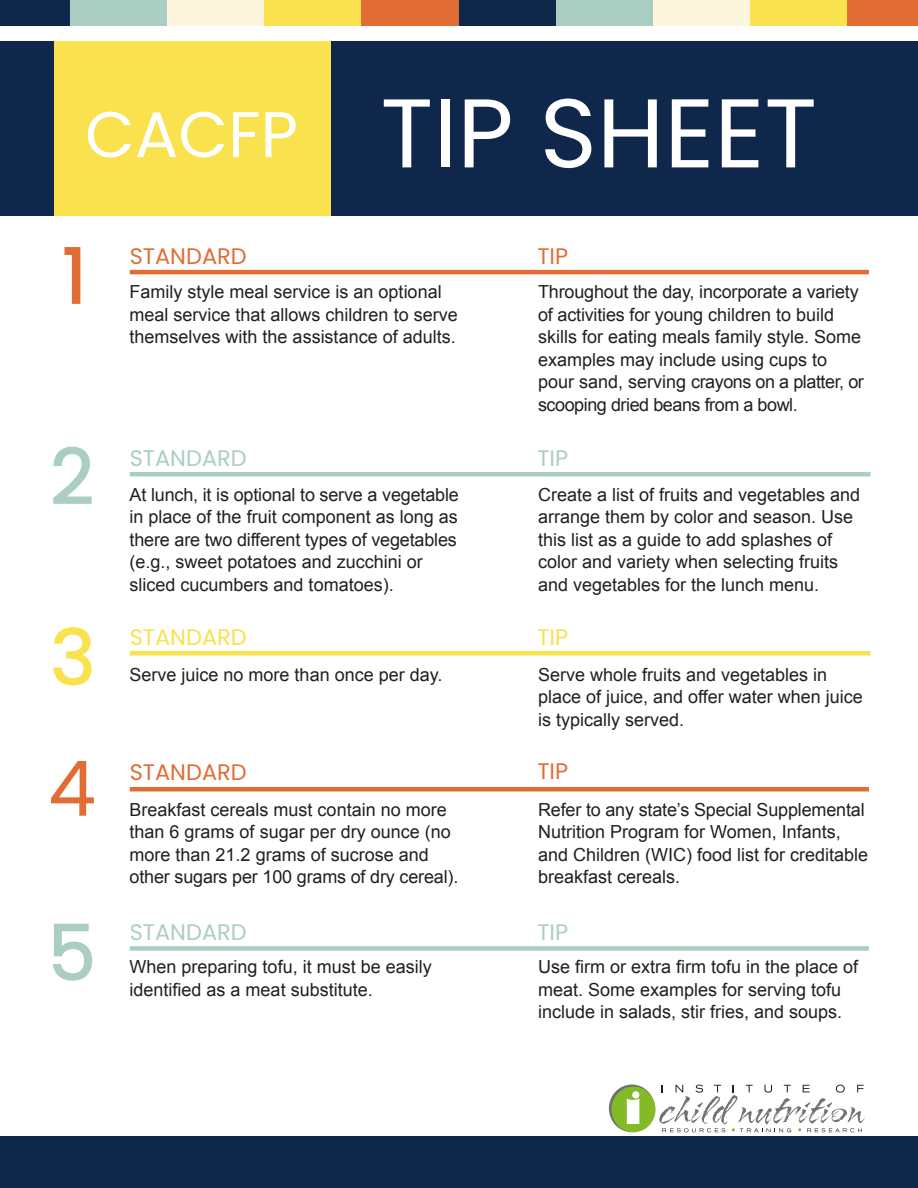
<style>
.page{position:relative;width:918px;height:1188px;background:#fff}
.page>*{position:absolute;margin:0;border:0;box-sizing:border-box;transform-origin:0 0}
.t1{font:97.5px "Poppins";color:#fff}
.t2{font:64.5px "Poppins";color:#fff}
.t3{font:22.5px "Poppins";color:#e16d34}
.t4{font:22.5px "Poppins";color:#abcec2}
.t5{font:22.5px "Poppins";color:#f9e24d}
.t6{font:18px/22.5px "Arial";color:#231f20}
</style>
<div class="page">
<div style="left:0;top:1136px;width:918px;height:52px;background:#10274c"></div>
<div style="left:0;top:42px;width:918px;height:174px;background:#10274c"></div>
<svg style="left:609px;top:1085px;width:46px;height:47px"></svg>
<div style="left:611px;top:1087px;width:45px;height:45px;background:#82bb27;border-radius:50%"></div>
<svg style="left:659px;top:1085px;width:206px;height:47px"></svg>
<svg style="left:627px;top:1091px;width:12px;height:33px"></svg>
<div style="left:0;top:0;width:70px;height:26px;background:#10274c"></div>
<div style="left:71px;top:0;width:97px;height:26px;background:#abcec2"></div>
<div style="left:167px;top:0;width:97px;height:26px;background:#fcf6de"></div>
<div style="left:264px;top:0;width:97px;height:26px;background:#f9e24d"></div>
<div style="left:362px;top:0;width:97px;height:26px;background:#e16d34"></div>
<div style="left:460px;top:0;width:97px;height:26px;background:#10274c"></div>
<div style="left:557px;top:0;width:97px;height:26px;background:#abcec2"></div>
<div style="left:654px;top:0;width:97px;height:26px;background:#fcf6de"></div>
<div style="left:751px;top:0;width:97px;height:26px;background:#f9e24d"></div>
<div style="left:848px;top:0;width:70px;height:26px;background:#e16d34"></div>
<div style="left:54px;top:42px;width:276px;height:174px;background:#f9e24d"></div>
<hr style="left:130px;top:270px;width:739px;height:4px;background:#e16d34">
<hr style="left:130px;top:472px;width:740px;height:4px;background:#abcec2">
<hr style="left:130px;top:651px;width:740px;height:4px;background:#f9e24d">
<hr style="left:130px;top:787px;width:739px;height:4px;background:#e16d34">
<div style="left:130px;top:946px;width:739px;height:5px;background:#abcec2"></div>
<svg style="left:64px;top:247px;width:17px;height:57px"></svg>
<svg style="left:53px;top:446px;width:39px;height:58px"></svg>
<svg style="left:53px;top:627px;width:39px;height:59px"></svg>
<svg style="left:51px;top:761px;width:43px;height:55px"></svg>
<svg style="left:52px;top:923px;width:41px;height:58px"></svg>
<p class="t2" style="left:85px;top:97px;width:214px">CACFP</p>
<p class="t3" style="left:130px;top:243px;width:119px">STANDARD</p>
<p class="t1" style="left:380px;top:77px;width:438px">TIP SHEET</p>
<p class="t3" style="left:537px;top:243px;width:32px">TIP</p>
<p class="t6" style="left:130px;top:281px;width:330px">Family style meal service is an optional meal service that allows children to serve themselves with the assistance of adults.</p>
<p class="t6" style="left:538px;top:281px;width:327px">Throughout the day, incorporate a variety of activities for young children to build skills for eating meals family style. Some examples may include using cups to pour sand, serving crayons on a platter, or scooping dried beans from a bowl.</p>
<p class="t4" style="left:130px;top:445px;width:119px">STANDARD</p>
<p class="t4" style="left:537px;top:445px;width:32px">TIP</p>
<p class="t6" style="left:130px;top:483px;width:331px">At lunch, it is optional to serve a vegetable in place of the fruit component as long as there are two different types of vegetables (e.g., sweet potatoes and zucchini or sliced cucumbers and tomatoes).</p>
<p class="t6" style="left:538px;top:483px;width:324px">Create a list of fruits and vegetables and arrange them by color and season. Use this list as a guide to add splashes of color and variety when selecting fruits and vegetables for the lunch menu.</p>
<p class="t5" style="left:130px;top:624px;width:119px">STANDARD</p>
<p class="t5" style="left:537px;top:624px;width:32px">TIP</p>
<p class="t6" style="left:130px;top:663px;width:314px">Serve juice no more than once per day.</p>
<p class="t6" style="left:538px;top:663px;width:326px">Serve whole fruits and vegetables in place of juice, and offer water when juice is typically served.</p>
<p class="t3" style="left:130px;top:759px;width:119px">STANDARD</p>
<p class="t3" style="left:537px;top:758px;width:32px">TIP</p>
<p class="t6" style="left:130px;top:798px;width:330px">Breakfast cereals must contain no more than 6 grams of sugar per dry ounce (no more than 21.2 grams of sucrose and other sugars per 100 grams of dry cereal).</p>
<p class="t6" style="left:538px;top:798px;width:332px">Refer to any state’s Special Supplemental Nutrition Program for Women, Infants, and Children (WIC) food list for creditable breakfast cereals.</p>
<p class="t4" style="left:130px;top:919px;width:119px">STANDARD</p>
<p class="t4" style="left:537px;top:919px;width:32px">TIP</p>
<p class="t6" style="left:130px;top:956px;width:304px">When preparing tofu, it must be easily identified as a meat substitute.</p>
<p class="t6" style="left:538px;top:956px;width:322px">Use firm or extra firm tofu in the place of meat. Some examples for serving tofu include in salads, stir fries, and soups.</p>
</div>
